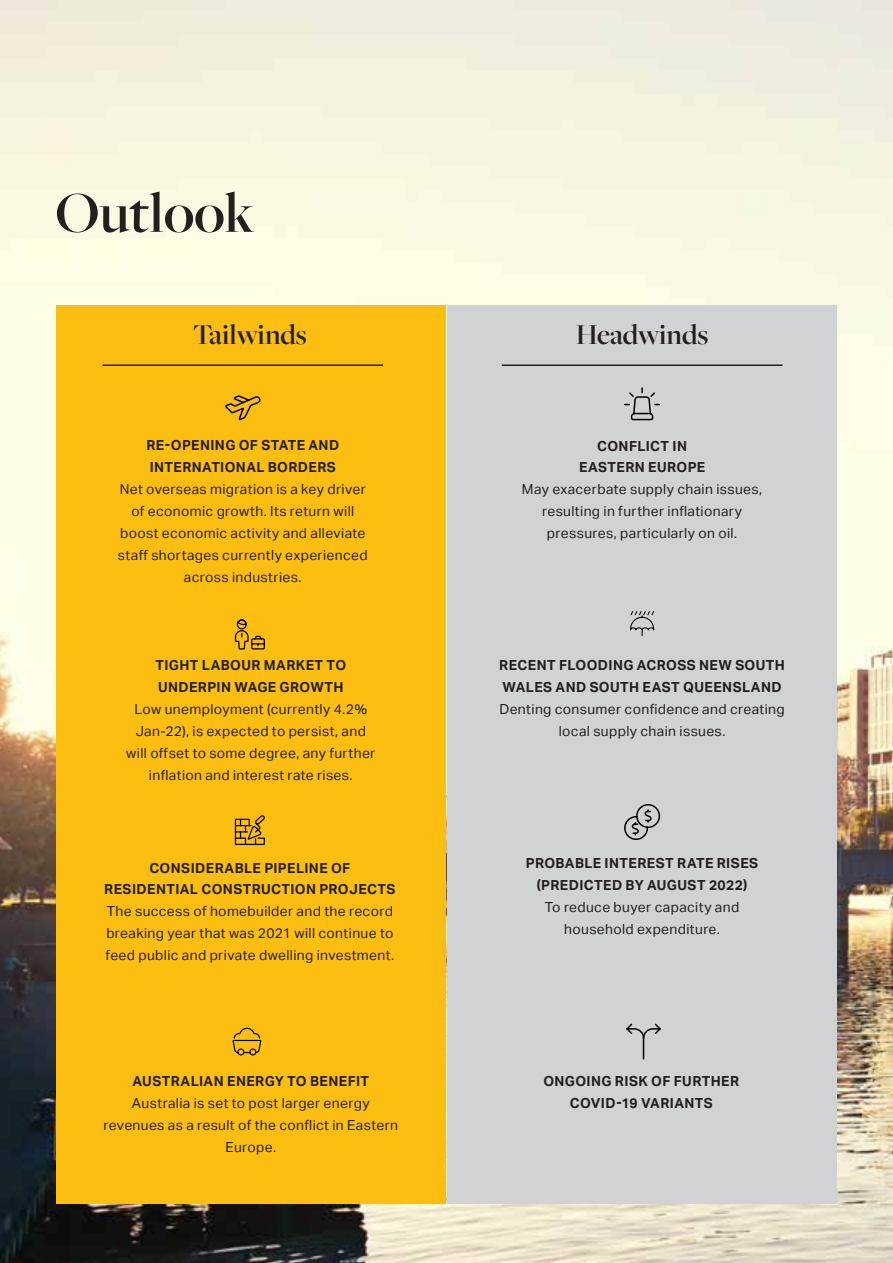
<style>
.page{position:relative;width:893px;height:1263px;background:#fff}
.page>*{position:absolute;margin:0;border:0;box-sizing:border-box;transform-origin:0 0}
.t1{font:600 60px "Freight Big Pro";color:#231f20}
.t2{font:600 30px "Freight Big Pro";color:#231f20}
.t3{font:13.8px/21.9px "Aktiv Grotesk";letter-spacing:.025em;color:#231f20;text-align:center}
.t4{font:700 13.8px/21.9px "Aktiv Grotesk";letter-spacing:.03em;color:#231f20;text-align:center}
</style>
<div class="page">
<img style="left:0;top:0;width:893px;height:1263px">
<div style="left:447px;top:305px;width:390px;height:898px;background:#d1d2d4"></div>
<div style="left:56px;top:305px;width:390px;height:898px;background:#fdbe12"></div>
<hr style="left:102px;top:364px;width:281px;height:2px;background:#231f20">
<hr style="left:502px;top:364px;width:280px;height:2px;background:#231f20">
<svg style="left:225px;top:395px;width:36px;height:26px"></svg>
<svg style="left:234px;top:619px;width:31px;height:31px"></svg>
<svg style="left:234px;top:815px;width:31px;height:30px"></svg>
<svg style="left:232px;top:1027px;width:30px;height:29px"></svg>
<svg style="left:624px;top:387px;width:36px;height:34px"></svg>
<svg style="left:630px;top:611px;width:25px;height:26px"></svg>
<svg style="left:624px;top:804px;width:37px;height:36px"></svg>
<svg style="left:626px;top:1023px;width:35px;height:37px"></svg>
<h1 class="t1" style="left:55px;top:173px;width:200px">Outlook</h1>
<h2 class="t2" style="left:193px;top:315px;width:116px">Tailwinds</h2>
<h2 class="t2" style="left:576px;top:315px;width:134px">Headwinds</h2>
<p class="t4" style="left:146px;top:435px;width:194px;text-align:left">RE-OPENING OF STATE AND<br>INTERNATIONAL BORDERS</p>
<p class="t3" style="left:118px;top:479px;width:251px">Net overseas migration is a key driver of economic growth. Its return will boost economic activity and alleviate staff shortages currently experienced across industries.</p>
<p class="t4" style="left:156px;top:655px;width:192px;text-align:left">TIGHT LABOUR MARKET TO<br>UNDERPIN WAGE GROWTH</p>
<p class="t3" style="left:126px;top:698px;width:251px">Low unemployment (currently 4.2% Jan-22), is expected to persist, and will offset to some degree, any further inflation and interest rate rises.</p>
<p class="t4" style="left:104px;top:857px;width:293px">CONSIDERABLE PIPELINE OF<br>RESIDENTIAL CONSTRUCTION PROJECTS</p>
<p class="t3" style="left:105px;top:901px;width:290px;text-align:justify">The success of homebuilder and the record breaking year that was 2021 will continue to feed public and private dwelling investment.</p>
<p class="t4" style="left:132px;top:1070px;width:238px">AUSTRALIAN ENERGY TO BENEFIT</p>
<p class="t3" style="left:104px;top:1092px;width:296px">Australia is set to post larger energy revenues as a result of the conflict in Eastern<br>Europe.</p>
<p class="t4" style="left:579px;top:435px;width:128px">CONFLICT IN<br>EASTERN EUROPE</p>
<p class="t3" style="left:522px;top:479px;width:242px">May exacerbate supply chain issues, resulting in further inflationary pressures, particularly on oil.</p>
<p class="t4" style="left:499px;top:655px;width:287px;text-align:left">RECENT FLOODING ACROSS NEW SOUTH<br>WALES AND SOUTH EAST QUEENSLAND</p>
<p class="t3" style="left:499px;top:698px;width:287px">Denting consumer confidence and creating local supply chain issues.</p>
<p class="t4" style="left:526px;top:852px;width:234px">PROBABLE INTEREST RATE RISES (PREDICTED BY AUGUST 2022)</p>
<p class="t3" style="left:545px;top:896px;width:196px">To reduce buyer capacity and household expenditure.</p>
<p class="t4" style="left:543px;top:1070px;width:197px">ONGOING RISK OF FURTHER<br>COVID-19 VARIANTS</p>
</div>
